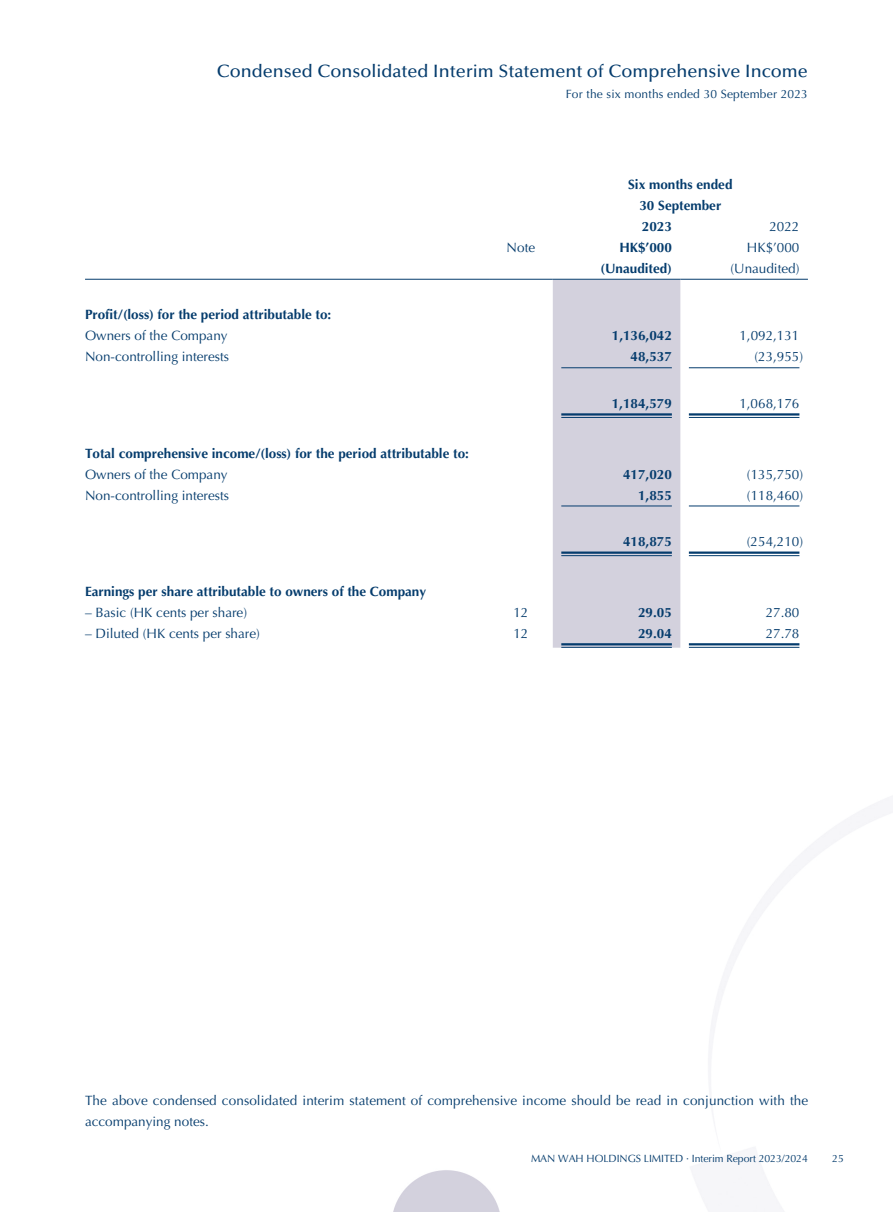
<style>
.page{position:relative;width:893px;height:1212px;background:#fff}
.page>*{position:absolute;margin:0;border:0;box-sizing:border-box;transform-origin:0 0}
.t1{font:500 18px "Optima LT Std";color:#053c6d}
.t2{font:13.5px/21px "Optima LT Std";color:#053c6d}
.t3{font:700 13.5px/21px "Optima LT Std";color:#053c6d}
.t4{font:12px "Optima LT Std";letter-spacing:.015em;color:#053c6d}
.t5{font:10.5px "Optima LT Std";letter-spacing:-.005em;color:#053c6d}
</style>
<div class="page">
<img style="left:85px;top:278px;width:806px;height:934px">
<div style="left:553px;top:280px;width:127px;height:368px;background:#d3d1dd"></div>
<hr style="left:85px;top:279px;width:404px;height:1px;background:#053c6d">
<hr style="left:489px;top:279px;width:64px;height:1px;background:#053c6d">
<hr style="left:553px;top:279px;width:127px;height:1px;background:#053c6d">
<hr style="left:680px;top:279px;width:128px;height:1px;background:#053c6d">
<hr style="left:561px;top:367px;width:111px;height:1px;background:#053c6d">
<hr style="left:689px;top:367px;width:110px;height:1px;background:#053c6d">
<hr style="left:561px;top:413px;width:111px;height:3px;background:#053c6d">
<hr style="left:561px;top:417px;width:111px;height:1px;background:#053c6d">
<hr style="left:689px;top:413px;width:110px;height:3px;background:#053c6d">
<hr style="left:689px;top:417px;width:110px;height:1px;background:#053c6d">
<hr style="left:561px;top:506px;width:111px;height:1px;background:#053c6d">
<hr style="left:689px;top:506px;width:110px;height:1px;background:#053c6d">
<hr style="left:561px;top:551px;width:111px;height:3px;background:#053c6d">
<hr style="left:561px;top:555px;width:111px;height:1px;background:#053c6d">
<hr style="left:689px;top:551px;width:110px;height:3px;background:#053c6d">
<hr style="left:689px;top:555px;width:110px;height:1px;background:#053c6d">
<hr style="left:561px;top:643px;width:111px;height:2px;background:#053c6d">
<hr style="left:561px;top:647px;width:111px;height:1px;background:#053c6d">
<hr style="left:689px;top:643px;width:110px;height:2px;background:#053c6d">
<hr style="left:689px;top:647px;width:110px;height:1px;background:#053c6d">
<h1 class="t1" style="left:217px;top:60px;width:592px">Condensed Consolidated Interim Statement of Comprehensive Income</h1>
<p class="t4" style="left:566px;top:87px;width:244px">For the six months ended 30 September 2023</p>
<p class="t3" style="left:639px;top:174px;width:95px;text-indent:-11px">Six months ended<br>30 September<br>2023</p>
<p class="t2" style="left:769px;top:216px;width:32px">2022</p>
<p class="t2" style="left:507px;top:237px;width:30px">Note</p>
<p class="t3" style="left:619px;top:237px;width:54px">HK$’000</p>
<p class="t2" style="left:747px;top:237px;width:54px">HK$’000</p>
<p class="t3" style="left:601px;top:258px;width:73px">(Unaudited)</p>
<p class="t2" style="left:730px;top:258px;width:71px">(Unaudited)</p>
<p class="t3" style="left:85px;top:304px;width:248px">Profit/(loss) for the period attributable to:</p>
<p class="t2" style="left:85px;top:325px;width:144px">Owners of the Company</p>
<p class="t3" style="left:612px;top:325px;width:62px">1,136,042</p>
<p class="t2" style="left:739px;top:325px;width:62px">1,092,131</p>
<p class="t2" style="left:85px;top:346px;width:146px">Non-controlling interests</p>
<p class="t3" style="left:631px;top:346px;width:43px">48,537</p>
<p class="t2" style="left:754px;top:346px;width:50px">(23,955)</p>
<p class="t3" style="left:612px;top:393px;width:62px">1,184,579</p>
<p class="t2" style="left:739px;top:393px;width:62px">1,068,176</p>
<p class="t3" style="left:85px;top:443px;width:385px">Total comprehensive income/(loss) for the period attributable to:</p>
<p class="t2" style="left:85px;top:464px;width:144px">Owners of the Company</p>
<p class="t3" style="left:623px;top:464px;width:50px">417,020</p>
<p class="t2" style="left:747px;top:464px;width:58px">(135,750)</p>
<p class="t2" style="left:85px;top:485px;width:146px">Non-controlling interests</p>
<p class="t3" style="left:638px;top:485px;width:35px">1,855</p>
<p class="t2" style="left:747px;top:485px;width:58px">(118,460)</p>
<p class="t3" style="left:623px;top:531px;width:50px">418,875</p>
<p class="t2" style="left:747px;top:531px;width:58px">(254,210)</p>
<p class="t3" style="left:85px;top:581px;width:343px">Earnings per share attributable to owners of the Company</p>
<p class="t2" style="left:85px;top:602px;width:164px">– Basic (HK cents per share)</p>
<p class="t2" style="left:513px;top:602px;width:17px">12</p>
<p class="t3" style="left:638px;top:602px;width:35px">29.05</p>
<p class="t2" style="left:766px;top:602px;width:35px">27.80</p>
<p class="t2" style="left:85px;top:623px;width:176px">– Diluted (HK cents per share)</p>
<p class="t2" style="left:513px;top:623px;width:17px">12</p>
<p class="t3" style="left:638px;top:623px;width:35px">29.04</p>
<p class="t2" style="left:766px;top:623px;width:35px">27.78</p>
<p class="t2" style="left:85px;top:1090px;width:725px">The above condensed consolidated interim statement of comprehensive income should be read in conjunction with the accompanying notes.</p>
<p class="t5" style="left:531px;top:1153px;width:278px">MAN WAH HOLDINGS LIMITED · Interim Report 2023/2024</p>
<p class="t5" style="left:832px;top:1153px;width:13px">25</p>
</div>
